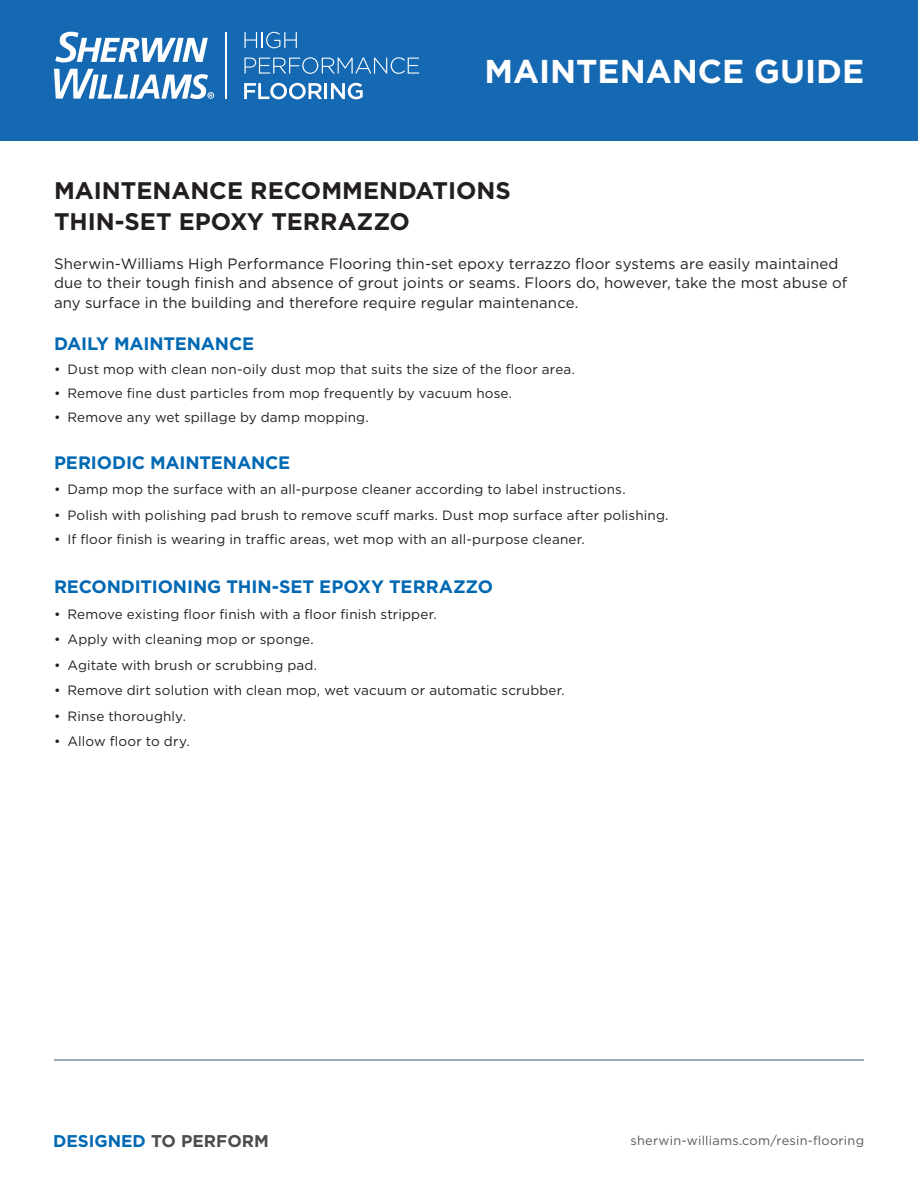
<style>
.page{position:relative;width:918px;height:1188px;background:#fff}
.page>*{position:absolute;margin:0;border:0;box-sizing:border-box;transform-origin:0 0}
.t1{font:700 33px "Gotham";color:#fff}
.t2{font:700 24px/31.5px "Gotham";color:#231f20}
.t3{font:700 18px "Gotham";letter-spacing:-.005em;color:#0168b3}
.t4{font:700 16.95px "Gotham";color:#4b4c4d}
.t5{font:15px/19.5px "Gotham";letter-spacing:.005em;color:#231f20}
.t6{font:13.5px "Gotham";letter-spacing:.01em;color:#231f20}
.t7{font:12.75px "Gotham";letter-spacing:.02em;color:#57585a}
.s1{color:#0168b3}
</style>
<div class="page">
<div style="left:0;top:0;width:918px;height:140px;background:#1568b2"></div>
<svg style="left:244px;top:32px;width:53px;height:16px"></svg>
<svg style="left:244px;top:57px;width:175px;height:17px"></svg>
<svg style="left:244px;top:83px;width:119px;height:16px"></svg>
<hr style="left:226px;top:32px;width:1px;height:67px;background:#fff">
<svg style="left:55px;top:32px;width:153px;height:30px"></svg>
<svg style="left:54px;top:69px;width:160px;height:30px"></svg>
<hr style="left:54px;top:1059px;width:810px;height:2px;background:#768ea8">
<h1 class="t1" style="left:484px;top:50px;width:381px">MAINTENANCE GUIDE</h1>
<h2 class="t2" style="left:54px;top:174px;width:458px">MAINTENANCE RECOMMENDATIONS<br>THIN-SET EPOXY TERRAZZO</h2>
<p class="t5" style="left:54px;top:253px;width:795px">Sherwin-Williams High Performance Flooring thin-set epoxy terrazzo floor systems are easily maintained due to their tough finish and absence of grout joints or seams. Floors do, however, take the most abuse of any surface in the building and therefore require regular maintenance.</p>
<h3 class="t3" style="left:54px;top:332px;width:202px">DAILY MAINTENANCE</h3>
<p class="t6" style="left:54px;top:361px;width:523px">• Dust mop with clean non-oily dust mop that suits the size of the floor area.</p>
<p class="t6" style="left:54px;top:385px;width:460px">• Remove fine dust particles from mop frequently by vacuum hose.</p>
<p class="t6" style="left:54px;top:409px;width:316px">• Remove any wet spillage by damp mopping.</p>
<h3 class="t3" style="left:54px;top:450px;width:238px">PERIODIC MAINTENANCE</h3>
<p class="t6" style="left:54px;top:481px;width:573px">• Damp mop the surface with an all-purpose cleaner according to label instructions.</p>
<p class="t6" style="left:54px;top:506px;width:616px">• Polish with polishing pad brush to remove scuff marks. Dust mop surface after polishing.</p>
<p class="t6" style="left:54px;top:530px;width:532px">• If floor finish is wearing in traffic areas, wet mop with an all-purpose cleaner.</p>
<h3 class="t3" style="left:54px;top:575px;width:441px">RECONDITIONING THIN-SET EPOXY TERRAZZO</h3>
<p class="t6" style="left:54px;top:605px;width:384px">• Remove existing floor finish with a floor finish stripper.</p>
<p class="t6" style="left:54px;top:631px;width:261px">• Apply with cleaning mop or sponge.</p>
<p class="t6" style="left:54px;top:656px;width:265px">• Agitate with brush or scrubbing pad.</p>
<p class="t6" style="left:54px;top:682px;width:512px">• Remove dirt solution with clean mop, wet vacuum or automatic scrubber.</p>
<p class="t6" style="left:54px;top:707px;width:134px">• Rinse thoroughly.</p>
<p class="t6" style="left:54px;top:733px;width:137px">• Allow floor to dry.</p>
<p class="t4" style="left:53px;top:1129px;width:217px"><span class="s1">DESIGNED</span> TO PERFORM</p>
<p class="t7" style="left:631px;top:1132px;width:235px">sherwin-williams.com/resin-flooring</p>
</div>
